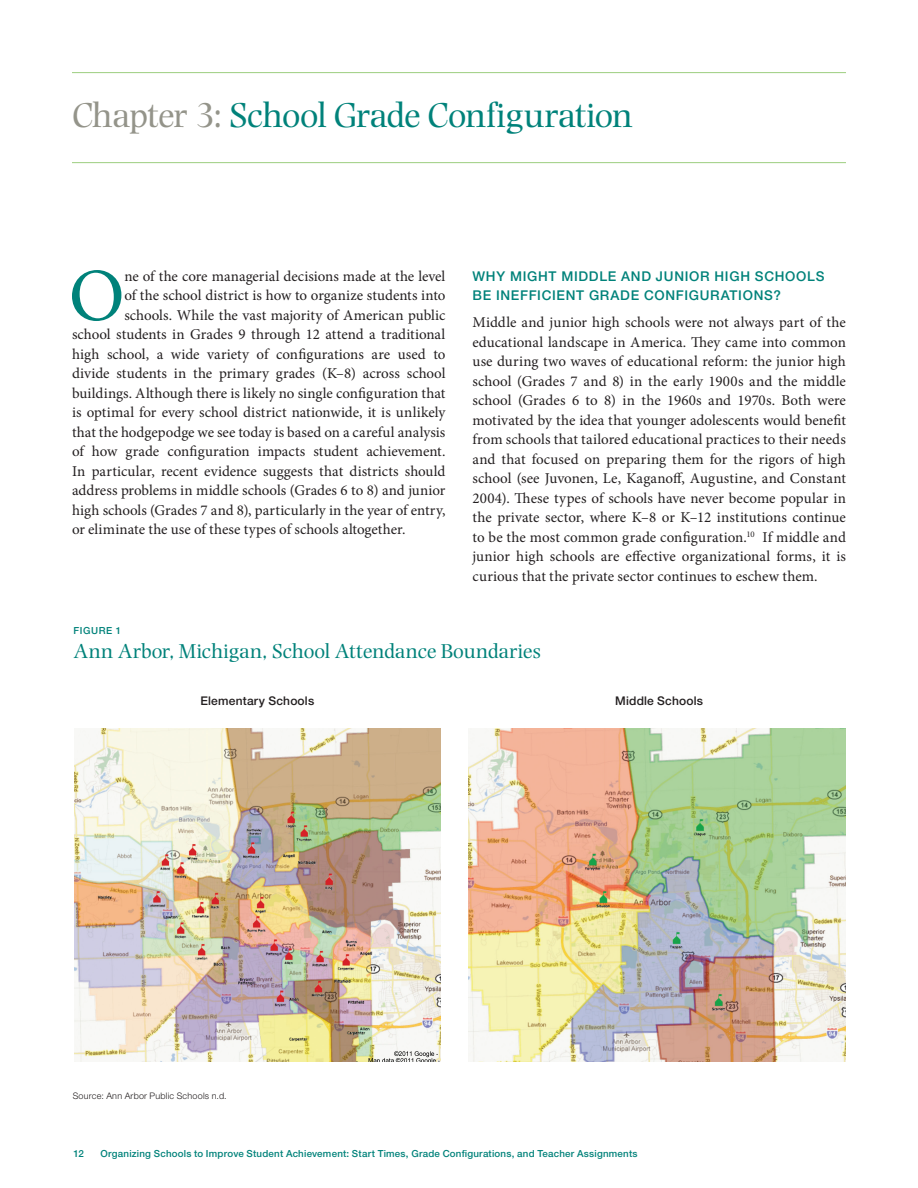
<style>
.page{position:relative;width:918px;height:1188px;background:#fff}
.page>*{position:absolute;margin:0;border:0;box-sizing:border-box;transform-origin:0 0}
.INTRO_PARAGRAPH{font:75px "Minion Pro";color:#00827a}
.HEADLINE_1{font:36px "Photina MT Std";letter-spacing:-.02em;color:#00827a}
.FIGURE___CHART_HEADS{font:21px "Photina MT Std";letter-spacing:-.005em;color:#00827a}
.INTRO_PARAGRAPH-2{font:15px "Minion Pro";color:#231f20}
.Regular_Body_Text{font:15px/19.5px "Minion Pro";letter-spacing:.005em;color:#231f20;text-align:justify}
.SUBHEAD_1{font:500 13.5px/19.5px "Helvetica Neue";letter-spacing:.05em;color:#00827a}
.CHART_Subhead_One{font:500 12px "Helvetica Neue";letter-spacing:.015em;color:#231f20}
.NEW_FIGURE_LABEL{font:500 9.75px "Helvetica Neue";letter-spacing:.025em;color:#00827a}
.Chart_Source_text{font:300 9px "Helvetica Neue";letter-spacing:.025em;color:#231f20}
.s1{color:#94948a}
</style>
<div class="page">
<img style="left:468px;top:729px;width:377px;height:332px">
<hr style="left:72px;top:72px;width:774px;height:1px;background:#a7d38d">
<hr style="left:72px;top:162px;width:774px;height:1px;background:#a7d38d">
<img style="left:74px;top:729px;width:366px;height:333px">
<p class="HEADLINE_1" style="left:72px;top:94px;width:563px"><span class="s1">Chapter 3:</span> School Grade Configuration</p>
<p class="INTRO_PARAGRAPH" style="left:69px;top:246px;width:58px">O</p>
<p class="INTRO_PARAGRAPH-2" style="left:124px;top:266px;width:323px">ne of the core managerial decisions made at the level</p>
<p class="INTRO_PARAGRAPH-2" style="left:124px;top:286px;width:323px">of the school district is how to organize students into</p>
<p class="INTRO_PARAGRAPH-2" style="left:124px;top:305px;width:323px">schools. While the vast majority of American public</p>
<p class="INTRO_PARAGRAPH-2" style="left:72px;top:325px;width:375px">school students in Grades 9 through 12 attend a traditional</p>
<p class="INTRO_PARAGRAPH-2" style="left:72px;top:344px;width:375px">high school, a wide variety of configurations are used to</p>
<p class="INTRO_PARAGRAPH-2" style="left:72px;top:364px;width:375px">divide students in the primary grades (K–8) across school</p>
<p class="INTRO_PARAGRAPH-2" style="left:72px;top:383px;width:375px">buildings. Although there is likely no single configuration that</p>
<p class="INTRO_PARAGRAPH-2" style="left:72px;top:403px;width:375px">is optimal for every school district nationwide, it is unlikely</p>
<p class="INTRO_PARAGRAPH-2" style="left:72px;top:422px;width:375px">that the hodgepodge we see today is based on a careful analysis</p>
<p class="INTRO_PARAGRAPH-2" style="left:72px;top:442px;width:375px">of how grade configuration impacts student achievement.</p>
<p class="INTRO_PARAGRAPH-2" style="left:72px;top:461px;width:375px">In particular, recent evidence suggests that districts should</p>
<p class="INTRO_PARAGRAPH-2" style="left:72px;top:481px;width:375px">address problems in middle schools (Grades 6 to 8) and junior</p>
<p class="INTRO_PARAGRAPH-2" style="left:72px;top:500px;width:375px">high schools (Grades 7 and 8), particularly in the year of entry,</p>
<p class="INTRO_PARAGRAPH-2" style="left:72px;top:520px;width:335px">or eliminate the use of these types of schools altogether.</p>
<p class="SUBHEAD_1" style="left:472px;top:266px;width:353px">WHY MIGHT MIDDLE AND JUNIOR HIGH SCHOOLS<br>BE INEFFICIENT GRADE CONFIGURATIONS?</p>
<p class="Regular_Body_Text" style="left:472px;top:313px;width:375px">Middle and junior high schools were not always part of the educational landscape in America. They came into common use during two waves of educational reform: the junior high school (Grades 7 and 8) in the early 1900s and the middle school (Grades 6 to 8) in the 1960s and 1970s. Both were motivated by the idea that younger adolescents would benefit from schools that tailored educational practices to their needs and that focused on preparing them for the rigors of high school (see Juvonen, Le, Kaganoff, Augustine, and Constant 2004). These types of schools have never become popular in the private sector, where K–8 or K–12 institutions continue to be the most common grade configuration.<sup>10</sup> If middle and junior high schools are effective organizational forms, it is curious that the private sector continues to eschew them.</p>
<p class="NEW_FIGURE_LABEL" style="left:74px;top:625px;width:49px">FIGURE 1</p>
<p class="FIGURE___CHART_HEADS" style="left:74px;top:639px;width:469px">Ann Arbor, Michigan, School Attendance Boundaries</p>
<p class="CHART_Subhead_One" style="left:200px;top:694px;width:115px">Elementary Schools</p>
<p class="CHART_Subhead_One" style="left:615px;top:694px;width:89px">Middle Schools</p>
<p class="Chart_Source_text" style="left:73px;top:1090px;width:156px">Source: Ann Arbor Public Schools n.d.</p>
<p class="NEW_FIGURE_LABEL" style="left:74px;top:1148px;width:12px">12</p>
<p class="NEW_FIGURE_LABEL" style="left:101px;top:1148px;width:539px">Organizing Schools to Improve Student Achievement: Start Times, Grade Configurations, and Teacher Assignments</p>
</div>
